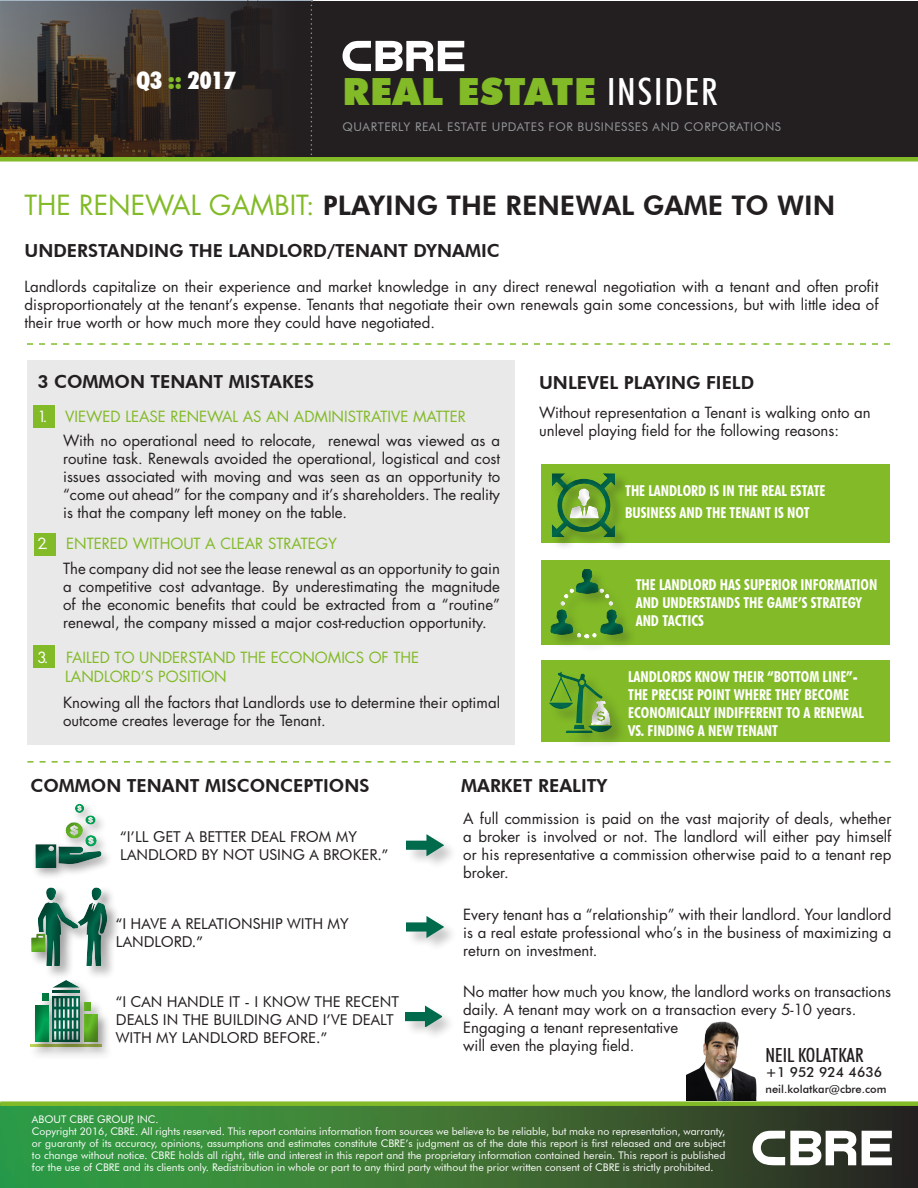
<style>
.page{position:relative;width:918px;height:1188px;background:#fff}
.page>*{position:absolute;margin:0;border:0;box-sizing:border-box;transform-origin:0 0}
.t1{font:900 37.5px "Futura BT";letter-spacing:.02em;color:#82bb27}
.t2{font:800 27px "Futura BT";color:#231f20}
.t3{font:900 condensed 24px "Futura BT";color:#fff}
.t4{font:500 condensed 19.5px "Futura BT";color:#231f20}
.t5{font:800 18px "Futura BT";color:#231f20}
.t6{font:15px/18px "Futura";color:#231f20;text-align:justify}
.t7{font:700 condensed 15px/18px "Futura BT";color:#fff}
.t8{font:15px/18px "Futura BT";color:#231f20}
.t9{font:15px/19.5px "Futura";color:#82bb27}
.t10{font:500 13.95px "Futura BT";color:#231f20}
.t11{font:12px "Futura BT";letter-spacing:.05em;color:#939598}
.t12{font:500 11.1px "Futura BT";color:#231f20}
.t13{font:10.5px/12px "Futura BT";color:#fff}
.s1{color:#82bb27}
.s2{font-weight:500;font-stretch:condensed;color:#fff}
.s3{font-family:"Futura";font-weight:400;color:#82bb27}
.s4{color:#fff}
</style>
<div class="page">
<div style="left:27px;top:361px;width:488px;height:384px;background:#e9e9e9"></div>
<div style="left:34px;top:534px;width:22px;height:22px;background:#82bb27"></div>
<div style="left:33px;top:645px;width:22px;height:22px;background:#82bb27"></div>
<div style="left:33px;top:406px;width:22px;height:22px;background:#82bb27"></div>
<svg style="left:0;top:2px;width:311px;height:155px;background:#3a322d"></svg>
<div style="left:312px;top:1px;width:606px;height:157px;background:#231f20"></div>
<svg style="left:343px;top:41px;width:121px;height:30px"></svg>
<svg style="left:311px;top:0;width:1px;height:157px"></svg>
<svg style="left:0;top:1106px;width:918px;height:82px;background:#387035"></svg>
<div style="left:0;top:157px;width:918px;height:5px;background:#82bb27"></div>
<div style="left:541px;top:465px;width:349px;height:78px;background:#82bb27"></div>
<div style="left:541px;top:560px;width:349px;height:84px;background:#82bb27"></div>
<div style="left:541px;top:660px;width:349px;height:82px;background:#82bb27"></div>
<svg style="left:862px;top:1131px;width:30px;height:34px"></svg>
<svg style="left:753px;top:1131px;width:103px;height:34px"></svg>
<img style="left:687px;top:1022px;width:70px;height:78px">
<div style="left:0;top:1101px;width:918px;height:5px;background:#82bb27"></div>
<div style="left:551px;top:473px;width:78px;height:78px;background:#231f20;opacity:.29"></div>
<div style="left:550px;top:471px;width:66px;height:66px;background:#231f20;opacity:.5"></div>
<div style="left:550px;top:569px;width:87px;height:83px;background:#231f20;opacity:.23"></div>
<div style="left:549px;top:567px;width:73px;height:72px;background:#231f20;opacity:.5"></div>
<div style="left:29px;top:886px;width:92px;height:94px;background:#231f20;opacity:.42"></div>
<div style="left:30px;top:885px;width:78px;height:81px;background:#231f20;opacity:.5"></div>
<div style="left:31px;top:800px;width:83px;height:80px;background:#231f20;opacity:.41"></div>
<div style="left:34px;top:801px;width:78px;height:68px;background:#231f20;opacity:.5"></div>
<div style="left:28px;top:978px;width:86px;height:82px;background:#231f20;opacity:.43"></div>
<div style="left:29px;top:977px;width:73px;height:69px;background:#231f20;opacity:.5"></div>
<div style="left:549px;top:672px;width:79px;height:77px;background:#231f20;opacity:.27"></div>
<div style="left:547px;top:669px;width:65px;height:65px;background:#231f20;opacity:.5"></div>
<div style="left:406px;top:834px;width:52px;height:36px;background:#231f20;opacity:.25"></div>
<svg style="left:407px;top:834px;width:36px;height:21px"></svg>
<div style="left:406px;top:916px;width:52px;height:36px;background:#231f20;opacity:.25"></div>
<svg style="left:407px;top:916px;width:36px;height:21px"></svg>
<div style="left:404px;top:1006px;width:53px;height:35px;background:#231f20;opacity:.25"></div>
<svg style="left:405px;top:1006px;width:37px;height:21px"></svg>
<svg style="left:27px;top:343px;width:863px;height:2px"></svg>
<svg style="left:27px;top:761px;width:864px;height:2px"></svg>
<h3 class="t3" style="left:136px;top:66px;width:100px">Q3 <span class="s1">::</span> 2017</h3>
<h1 class="t1" style="left:343px;top:69px;width:376px">REAL ESTATE <span class="s2">INSIDER</span></h1>
<p class="t11" style="left:343px;top:119px;width:440px">QUARTERLY REAL ESTATE UPDATES FOR BUSINESSES AND CORPORATIONS</p>
<h2 class="t2" style="left:24px;top:189px;width:813px"><span class="s3">THE RENEWAL GAMBIT:</span> PLAYING THE RENEWAL GAME TO WIN</h2>
<p class="t5" style="left:24px;top:240px;width:477px">UNDERSTANDING THE LANDLORD/TENANT DYNAMIC</p>
<p class="t6" style="left:24px;top:277px;width:856px">Landlords capitalize on their experience and market knowledge in any direct renewal negotiation with a tenant and often profit disproportionately at the tenant’s expense. Tenants that negotiate their own renewals gain some concessions, but with little idea of their true worth or how much more they could have negotiated.</p>
<p class="t5" style="left:38px;top:371px;width:278px">3 COMMON TENANT MISTAKES</p>
<p class="t6" style="left:63px;top:404px;width:439px;line-height:24px;text-indent:-26px"><span class="s4">1.</span> <span class="s1">VIEWED LEASE RENEWAL AS AN ADMINISTRATIVE MATTER<br></span>With no operational need to relocate, renewal was viewed as a</p>
<p class="t6" style="left:63px;top:449px;width:439px">routine task. Renewals avoided the operational, logistical and cost issues associated with moving and was seen as an opportunity to “come out ahead” for the company and it’s shareholders. The reality is that the company left money on the table.</p>
<p class="t6" style="left:63px;top:530px;width:439px;line-height:25.5px;text-indent:-26px"><span class="s4">2.</span> <span class="s1">ENTERED WITHOUT A CLEAR STRATEGY<br></span>The company did not see the lease renewal as an opportunity to gain</p>
<p class="t6" style="left:63px;top:577px;width:438px">a competitive cost advantage. By underestimating the magnitude of the economic benefits that could be extracted from a “routine” renewal, the company missed a major cost-reduction opportunity.</p>
<p class="t9" style="left:65px;top:647px;width:355px;text-indent:-28px"><span class="s4">3.</span> FAILED TO UNDERSTAND THE ECONOMICS OF THE<br>LANDLORD’S POSITION</p>
<p class="t6" style="left:63px;top:693px;width:439px">Knowing all the factors that Landlords use to determine their optimal outcome creates leverage for the Tenant.</p>
<p class="t5" style="left:539px;top:372px;width:217px">UNLEVEL PLAYING FIELD</p>
<p class="t6" style="left:539px;top:403px;width:333px">Without representation a Tenant is walking onto an unlevel playing field for the following reasons:</p>
<p class="t7" style="left:625px;top:480px;width:202px;line-height:21.6px">THE LANDLORD IS IN THE REAL ESTATE<br>BUSINESS AND THE TENANT IS NOT</p>
<p class="t7" style="left:636px;top:575px;width:243px">THE LANDLORD HAS SUPERIOR INFORMATION<br>AND UNDERSTANDS THE GAME’S STRATEGY<br>AND TACTICS</p>
<p class="t7" style="left:628px;top:667px;width:237px">LANDLORDS KNOW THEIR “BOTTOM LINE”- THE PRECISE POINT WHERE THEY BECOME ECONOMICALLY INDIFFERENT TO A RENEWAL VS. FINDING A NEW TENANT</p>
<p class="t5" style="left:30px;top:775px;width:341px">COMMON TENANT MISCONCEPTIONS</p>
<p class="t5" style="left:461px;top:775px;width:148px">MARKET REALITY</p>
<p class="t8" style="left:120px;top:828px;width:270px">“I’LL GET A BETTER DEAL FROM MY<br>LANDLORD BY NOT USING A BROKER.”</p>
<p class="t6" style="left:463px;top:809px;width:430px">A full commission is paid on the vast majority of deals, whether a broker is involved or not. The landlord will either pay himself or his representative a commission otherwise paid to a tenant rep broker.</p>
<p class="t8" style="left:116px;top:914px;width:234px">“I HAVE A RELATIONSHIP WITH MY<br>LANDLORD.”</p>
<p class="t6" style="left:463px;top:905px;width:430px">Every tenant has a “relationship” with their landlord. Your landlord is a real estate professional who’s in the business of maximizing a return on investment.</p>
<p class="t8" style="left:116px;top:992px;width:285px">“I CAN HANDLE IT - I KNOW THE RECENT<br>DEALS IN THE BUILDING AND I’VE DEALT<br>WITH MY LANDLORD BEFORE.”</p>
<p class="t6" style="left:463px;top:983px;width:430px;text-align:left">No matter how much you know, the landlord works on transactions daily. A tenant may work on a transaction every 5-10 years.<br>Engaging a tenant representative<br>will even the playing field.</p>
<h3 class="t4" style="left:766px;top:1043px;width:99px">NEIL KOLATKAR</h3>
<p class="t10" style="left:766px;top:1064px;width:118px">+1 952 924 4636</p>
<p class="t12" style="left:766px;top:1082px;width:122px">neil.kolatkar@cbre.com</p>
<p class="t13" style="left:32px;top:1113px;width:695px">ABOUT CBRE GROUP, INC.<br>Copyright 2016, CBRE. All rights reserved. This report contains information from sources we believe to be reliable, but make no representation, warranty, or guaranty of its accuracy, opinions, assumptions and estimates constitute CBRE’s judgment as of the date this report is first released and are subject to change without notice. CBRE holds all right, title and interest in this report and the proprietary information contained herein. This report is published for the use of CBRE and its clients only. Redistribution in whole or part to any third party without the prior written consent of CBRE is strictly prohibited.</p>
</div>
